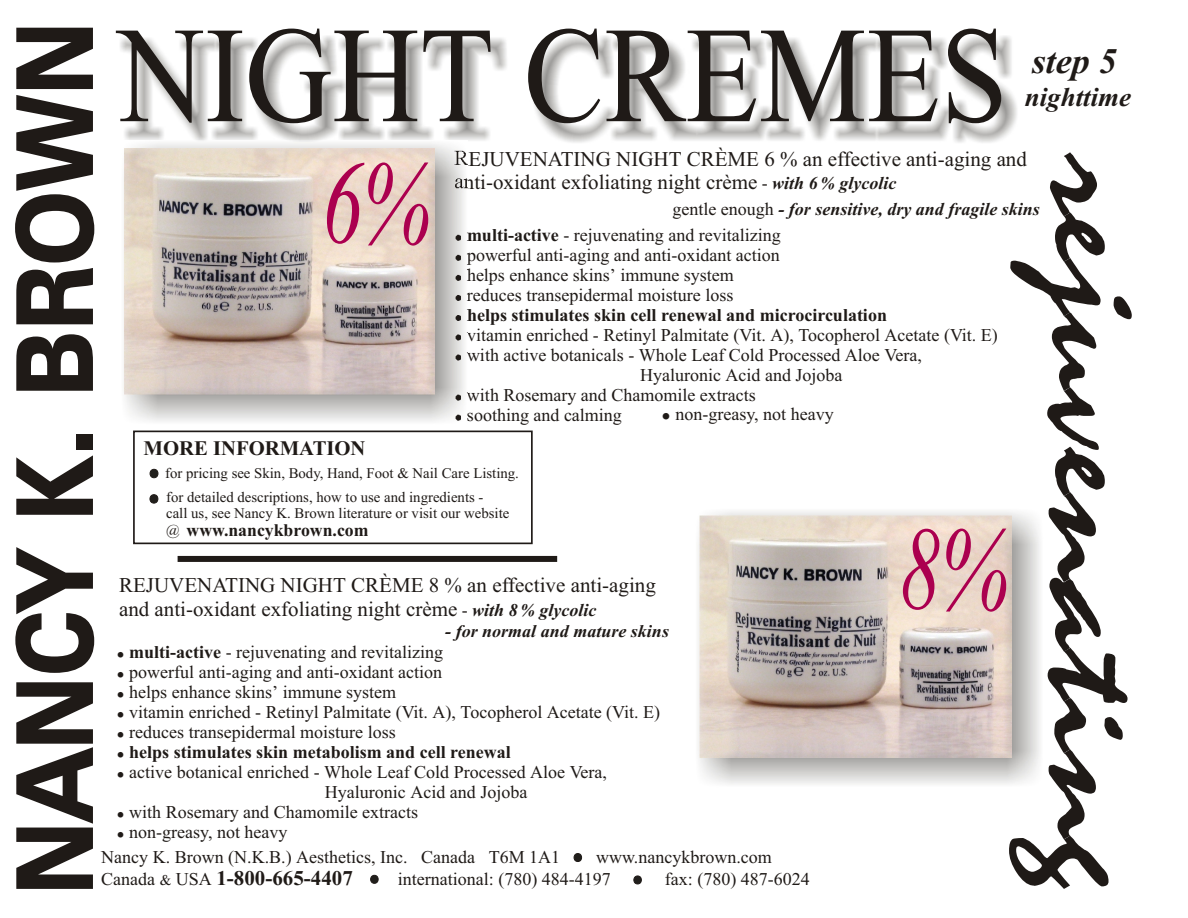
<style>
.page{position:relative;width:1188px;height:918px;background:#fff}
.page>*{position:absolute;margin:0;border:0;box-sizing:border-box;transform-origin:0 0}
.t1{font:136.8px "Mistral";color:#1f1a17;scale:1.35 1}
.t2{font:136.8px "Times New Roman";color:#1f1a17;scale:.88 1}
.t3{font:italic 118.05px "Times New Roman";color:#ab004f;scale:.69 1}
.t4{font:106.5px "Zurich Blk Ex BT";color:#1f1a17;scale:.74 1}
.t5{font:italic 700 36px "Times New Roman";color:#1f1a17}
.t6{font:italic 700 27px "Times New Roman";color:#1f1a17}
.t7{font:21px/23.2px "Times New Roman";color:#1f1a17}
.t8{font:700 21px "Times New Roman";color:#1f1a17}
.t9{font:700 20.7px "Times New Roman";color:#1f1a17}
.t10{font:18px/20px "Times New Roman";color:#1f1a17}
.t11{font:700 18px "Times New Roman";color:#1f1a17}
.t12{font:italic 700 18px "Times New Roman";color:#1f1a17}
.t13{font:italic 700 17.7px "Times New Roman";color:#1f1a17}
.t14{font:700 17.7px "Times New Roman";color:#1f1a17}
.t15{font:14.85px/23.7px "Times New Roman";color:#1f1a17}
.s1{font-size:18px}
.s2{font-weight:700;font-style:italic;font-size:18px}
.s3{font-weight:400;font-style:normal}
.s4{font-weight:700}
.s5{font-weight:400;font-size:14.85px}
.s6{font-weight:400;font-size:18px}
.s7{font-weight:400;font-size:15px}
</style>
<div class="page">
<svg style="left:574px;top:853px;width:8px;height:9px"></svg>
<svg style="left:370px;top:875px;width:8px;height:9px"></svg>
<svg style="left:634px;top:876px;width:8px;height:8px"></svg>
<div style="left:178px;top:556px;width:379px;height:6px;background:#1f1a17"></div>
<img style="left:120px;top:35px;width:897px;height:108px">
<div style="left:133px;top:431px;width:400px;height:113px;border:2px solid #1f1a17"></div>
<svg style="left:150px;top:494px;width:8px;height:9px"></svg>
<svg style="left:150px;top:469px;width:8px;height:9px"></svg>
<img style="left:699px;top:515px;width:313px;height:243px">
<img style="left:121px;top:141px;width:347px;height:280px">
<img style="left:125px;top:148px;width:309px;height:247px">
<svg style="left:456px;top:235px;width:5px;height:6px"></svg>
<svg style="left:456px;top:255px;width:5px;height:6px"></svg>
<svg style="left:456px;top:275px;width:5px;height:6px"></svg>
<svg style="left:456px;top:295px;width:5px;height:6px"></svg>
<svg style="left:456px;top:315px;width:5px;height:6px"></svg>
<svg style="left:456px;top:335px;width:5px;height:5px"></svg>
<svg style="left:456px;top:355px;width:5px;height:5px"></svg>
<svg style="left:456px;top:395px;width:5px;height:5px"></svg>
<svg style="left:456px;top:415px;width:5px;height:5px"></svg>
<h3 class="t4" style="left:12px;top:895px;width:1182px;rotate:-90deg">NANCY K. BROWN</h3>
<h1 class="t2" style="left:117px;top:26px;width:1013px">NIGHT CREMES</h1>
<h3 class="t5" style="left:1032px;top:49px;width:86px">step 5</h3>
<h3 class="t6" style="left:1025px;top:88px;width:108px">nighttime</h3>
<p class="t7" style="left:455px;top:149px;width:574px">REJUVENATING NIGHT CRÈME 6 % an effective anti-aging and anti-oxidant exfoliating night crème <span class="s1">-</span> <span class="s2">with 6% glycolic</span></p>
<h1 class="t1" style="left:1140px;top:156px;width:544px;rotate:90deg">rejuvenating</h1>
<h2 class="t3" style="left:322px;top:160px;width:158px">6%</h2>
<p class="t12" style="left:672px;top:202px;width:369px"><span class="s3">gentle enough</span> - for sensitive, dry and fragile skins</p>
<p class="t10" style="left:467px;top:227px;width:315px"><span class="s4">multi-active</span> - rejuvenating and revitalizing powerful anti-aging and anti-oxidant action helps enhance skins’ immune system reduces transepidermal moisture loss</p>
<p class="t11" style="left:467px;top:309px;width:422px">helps stimulates skin cell renewal and microcirculation</p>
<p class="t10" style="left:467px;top:327px;width:532px">vitamin enriched - Retinyl Palmitate (Vit. A), Tocopherol Acetate (Vit. E)</p>
<p class="t10" style="left:467px;top:347px;width:456px">with active botanicals - Whole Leaf Cold Processed Aloe Vera,</p>
<p class="t10" style="left:640px;top:367px;width:204px">Hyaluronic Acid and Jojoba</p>
<p class="t10" style="left:467px;top:386px;width:290px">with Rosemary and Chamomile extracts</p>
<p class="t10" style="left:467px;top:406px;width:156px">soothing and calming</p>
<p class="t10" style="left:675px;top:406px;width:160px">non-greasy, not heavy</p>
<p class="t9" style="left:144px;top:441px;width:224px">MORE INFORMATION</p>
<p class="t15" style="left:165px;top:463px;width:355px">for pricing see Skin, Body, Hand, Foot &amp; Nail Care Listing. for detailed descriptions, how to use and ingredients -</p>
<p class="t15" style="left:166px;top:503px;width:345px">call us, see Nancy K. Brown literature or visit our website</p>
<p class="t14" style="left:166px;top:524px;width:204px"><span class="s5">@</span> www.nancykbrown.com</p>
<h2 class="t3" style="left:900px;top:527px;width:158px">8%</h2>
<p class="t7" style="left:119px;top:576px;width:538px">REJUVENATING NIGHT CRÈME 8 % an effective anti-aging and anti-oxidant exfoliating night crème <span class="s1">-</span> <span class="s2">with 8% glycolic</span></p>
<p class="t13" style="left:445px;top:625px;width:225px">- for normal and mature skins</p>
<p class="t10" style="left:129px;top:644px;width:532px"><span class="s4">multi-active</span> - rejuvenating and revitalizing<br>powerful anti-aging and anti-oxidant action<br>helps enhance skins’ immune system<br>vitamin enriched - Retinyl Palmitate (Vit. A), Tocopherol Acetate (Vit. E) reduces transepidermal moisture loss</p>
<p class="t11" style="left:129px;top:746px;width:383px">helps stimulates skin metabolism and cell renewal</p>
<p class="t10" style="left:129px;top:764px;width:479px">active botanical enriched - Whole Leaf Cold Processed Aloe Vera,</p>
<p class="t10" style="left:325px;top:784px;width:204px">Hyaluronic Acid and Jojoba</p>
<p class="t10" style="left:129px;top:804px;width:290px">with Rosemary and Chamomile extracts</p>
<p class="t10" style="left:129px;top:824px;width:160px">non-greasy, not heavy</p>
<p class="t10" style="left:101px;top:849px;width:460px">Nancy K. Brown (N.K.B.) Aesthetics, Inc. Canada T6M 1A1</p>
<p class="t10" style="left:596px;top:849px;width:177px">www.nancykbrown.com</p>
<p class="t8" style="left:101px;top:871px;width:253px"><span class="s6">Canada</span> <span class="s7">&amp;</span> <span class="s6">USA</span> 1-800-665-4407</p>
<p class="t10" style="left:398px;top:871px;width:214px">international: (780) 484-4197</p>
<p class="t10" style="left:665px;top:871px;width:146px">fax: (780) 487-6024</p>
</div>
